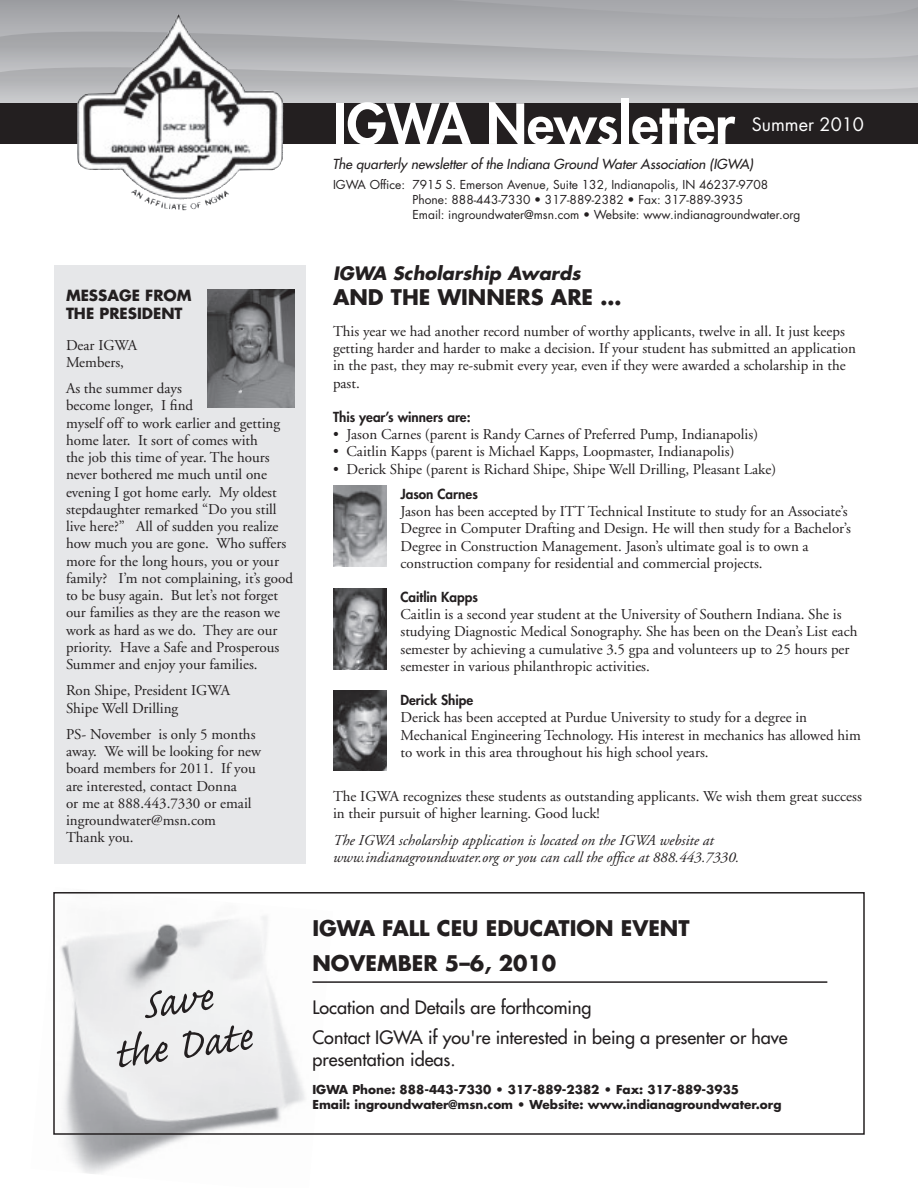
<style>
.page{position:relative;width:918px;height:1188px;background:#fff}
.page>*{position:absolute;margin:0;border:0;box-sizing:border-box;transform-origin:0 0}
.t1{font:800 54px "Futura";color:#fff}
.t2{font:54px/45px "Caflisch Script Pro";color:#231f20;text-align:center}
.t3{font:700 21px/34.2px "Futura";color:#231f20}
.t4{font:18px/30.6px "Futura";color:#231f20}
.t5{font:italic 700 18px "Futura";color:#231f20}
.t6{font:18px "Futura";color:#fff}
.t7{font:15px/17.2px "Adobe Garamond";color:#231f20}
.t8{font:italic 15px/17.2px "Adobe Garamond";color:#231f20}
.t9{font:700 15px/18px "Futura";color:#231f20}
.t10{font:italic 13.5px "Futura";color:#231f20}
.t11{font:800 13.5px "Futura";color:#231f20}
.t12{font:12px/15px "Futura";color:#231f20}
.t13{font:700 12px/15px "Futura";color:#231f20}
</style>
<div class="page">
<svg style="left:0;top:0;width:918px;height:30px;background:#a7a8ac"></svg>
<svg style="left:0;top:30px;width:918px;height:36px;background:#b3b4b7"></svg>
<svg style="left:0;top:66px;width:918px;height:79px;background:#babbbd"></svg>
<img style="left:60px;top:916px;width:245px;height:258px">
<div style="left:54px;top:266px;width:252px;height:598px;background:#e6e7e9"></div>
<img style="left:207px;top:290px;width:87px;height:118px">
<img style="left:333px;top:485px;width:54px;height:81px">
<img style="left:333px;top:588px;width:54px;height:81px">
<img style="left:333px;top:690px;width:54px;height:81px">
<hr style="left:312px;top:981px;width:515px;height:2px;background:#231f20">
<div style="left:53px;top:892px;width:812px;height:243px;border:2px solid #231f20"></div>
<div style="left:0;top:104px;width:918px;height:40px;background:#231f20"></div>
<img style="left:76px;top:15px;width:101px;height:169px">
<p class="t9" style="left:66px;top:286px;width:127px">Message from the President</p>
<p class="t7" style="left:66px;top:337px;width:73px">Dear IGWA<br>Members,</p>
<p class="t7" style="left:66px;top:380px;width:229px">As the summer days<br>become longer, I find<br>myself off to work earlier and getting home later. It sort of comes with<br>the job this time of year. The hours never bothered me much until one evening I got home early. My oldest stepdaughter remarked “Do you still live here?” All of sudden you realize how much you are gone. Who suffers more for the long hours, you or your family? I’m not complaining, it’s good to be busy again. But let’s not forget our families as they are the reason we work as hard as we do. They are our priority. Have a Safe and Prosperous Summer and enjoy your families.</p>
<p class="t7" style="left:66px;top:682px;width:166px">Ron Shipe, President IGWA<br>Shipe Well Drilling</p>
<p class="t7" style="left:66px;top:726px;width:197px">PS- November is only 5 months away. We will be looking for new board members for 2011. If you are interested, contact Donna<br>or me at 888.443.7330 or email ingroundwater@msn.com<br>Thank you.</p>
<h1 class="t1" style="left:333px;top:88px;width:403px">IGWA Newsletter</h1>
<p class="t10" style="left:332px;top:155px;width:422px">The quarterly newsletter of the Indiana Ground Water Association (IGWA)</p>
<p class="t12" style="left:412px;top:176px;width:389px;text-indent:-80px">IGWA Office: 7915 S. Emerson Avenue, Suite 132, Indianapolis, IN 46237-9708<br>Phone: 888-443-7330 • 317-889-2382 • Fax: 317-889-3935<br>Email: ingroundwater@msn.com • Website: www.indianagroundwater.org</p>
<p class="t6" style="left:752px;top:112px;width:114px">Summer 2010</p>
<p class="t5" style="left:333px;top:261px;width:249px">IGWA Scholarship Awards</p>
<h2 class="t3" style="left:333px;top:280px;width:290px">and the Winners Are …</h2>
<p class="t7" style="left:333px;top:323px;width:525px">This year we had another record number of worthy applicants, twelve in all. It just keeps getting harder and harder to make a decision. If your student has submitted an application in the past, they may re-submit every year, even if they were awarded a scholarship in the past.</p>
<p class="t11" style="left:333px;top:408px;width:139px">This year’s winners are:</p>
<p class="t7" style="left:333px;top:426px;width:427px">• Jason Carnes (parent is Randy Carnes of Preferred Pump, Indianapolis)</p>
<p class="t7" style="left:333px;top:443px;width:403px">• Caitlin Kapps (parent is Michael Kapps, Loopmaster, Indianapolis)</p>
<p class="t7" style="left:333px;top:461px;width:445px">• Derick Shipe (parent is Richard Shipe, Shipe Well Drilling, Pleasant Lake)</p>
<p class="t11" style="left:400px;top:485px;width:79px">Jason Carnes</p>
<p class="t7" style="left:400px;top:503px;width:452px">Jason has been accepted by ITT Technical Institute to study for an Associate’s Degree in Computer Drafting and Design. He will then study for a Bachelor’s Degree in Construction Management. Jason’s ultimate goal is to own a construction company for residential and commercial projects.</p>
<p class="t11" style="left:400px;top:588px;width:79px">Caitlin Kapps</p>
<p class="t7" style="left:400px;top:606px;width:458px">Caitlin is a second year student at the University of Southern Indiana. She is studying Diagnostic Medical Sonography. She has been on the Dean’s List each semester by achieving a cumulative 3.5 gpa and volunteers up to 25 hours per semester in various philanthropic activities.</p>
<p class="t11" style="left:400px;top:691px;width:74px">Derick Shipe</p>
<p class="t7" style="left:400px;top:709px;width:462px">Derick has been accepted at Purdue University to study for a degree in<br>Mechanical Engineering Technology. His interest in mechanics has allowed him to work in this area throughout his high school years.</p>
<p class="t7" style="left:333px;top:788px;width:530px">The IGWA recognizes these students as outstanding applicants. We wish them great success in their pursuit of higher learning. Good luck!</p>
<p class="t8" style="left:333px;top:832px;width:408px">The IGWA scholarship application is located on the IGWA website at www.indianagroundwater.org or you can call the office at 888.443.7330.</p>
<h1 class="t2" style="left:106px;top:993px;width:139px;rotate:-8deg">Save<br>the Date</h1>
<h2 class="t3" style="left:312px;top:911px;width:379px">IGWA Fall CEu Education Event<br>November 5–6, 2010</h2>
<p class="t4" style="left:312px;top:992px;width:477px">Location and Details are forthcoming<br>Contact IGWA if you're interested in being a presenter or have</p>
<p class="t4" style="left:312px;top:1044px;width:145px">presentation ideas.</p>
<p class="t13" style="left:312px;top:1082px;width:471px">IGWA Phone: 888-443-7330 • 317-889-2382 • Fax: 317-889-3935<br>Email: ingroundwater@msn.com • Website: www.indianagroundwater.org</p>
</div>
